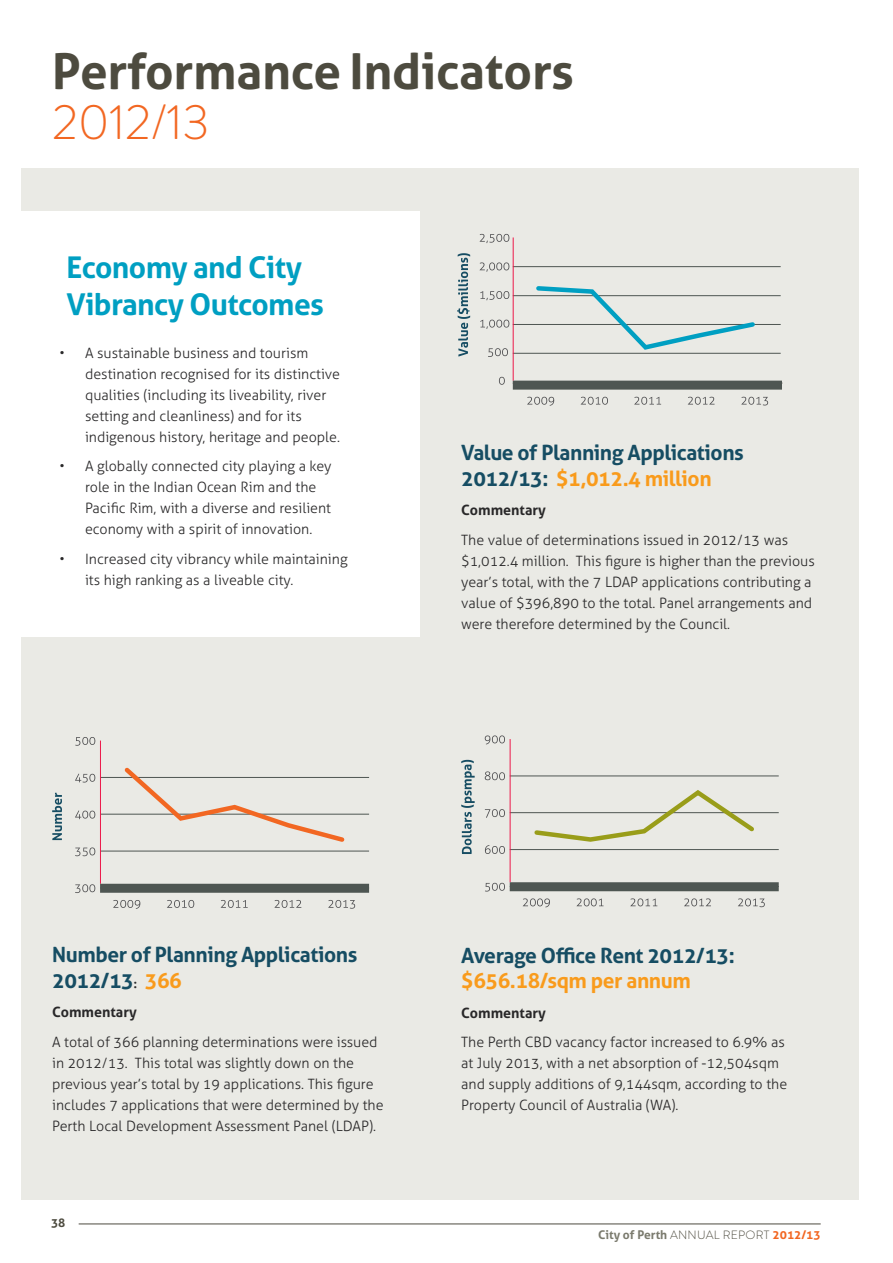
<style>
.page{position:relative;width:893px;height:1263px;background:#fff}
.page>*{position:absolute;margin:0;border:0;box-sizing:border-box;transform-origin:0 0}
.t1{font:700 49.5px "Aller";letter-spacing:-.005em;color:#4d4b3f}
.t2{font:300 49.5px "Brandon Grotesque";letter-spacing:-.005em;color:#f26722}
.t3{font:700 30px/37.5px "Aller";letter-spacing:-.02em;color:#009fc2}
.t4{font:700 21px/25.5px "Aller";letter-spacing:-.02em;color:#164d63}
.t5{font:700 21px "Aller";letter-spacing:-.02em;color:#f99b1c}
.t6{font:300 14.25px/21px "Aller";color:#292829}
.t7{font:700 14.25px "Aller";color:#292829}
.t8{font:300 12px "Brandon Grotesque";letter-spacing:.02em;color:#4d4b3f}
.t9{font:700 12px "Aller";color:#4d4b3f}
.s1{color:#f99b1c}
.s2{font-family:"Garamond";font-size:15px;color:#292829}
.s3{font-family:"Aller";font-weight:700;color:#7a7a6d}
.s4{font-family:"Aller";font-weight:700;color:#f26722}
</style>
<div class="page">
<hr style="left:79px;top:1224px;width:742px;height:1px;background:#4d4b3f">
<div style="left:21px;top:168px;width:837px;height:1031px;background:#eaeae5"></div>
<div style="left:0;top:211px;width:420px;height:426px;background:#fff"></div>
<hr style="left:100px;top:851px;width:269px;height:1px;background:#4e5652">
<hr style="left:100px;top:814px;width:269px;height:1px;background:#4e5652">
<hr style="left:100px;top:777px;width:269px;height:1px;background:#4e5652">
<svg style="left:121px;top:767px;width:227px;height:75px"></svg>
<svg style="left:75px;top:884px;width:20px;height:9px"></svg>
<svg style="left:75px;top:847px;width:20px;height:9px"></svg>
<svg style="left:75px;top:810px;width:20px;height:9px"></svg>
<svg style="left:75px;top:774px;width:20px;height:8px"></svg>
<svg style="left:75px;top:737px;width:20px;height:9px"></svg>
<svg style="left:113px;top:900px;width:27px;height:9px"></svg>
<svg style="left:167px;top:900px;width:27px;height:8px"></svg>
<svg style="left:221px;top:900px;width:27px;height:8px"></svg>
<svg style="left:274px;top:900px;width:27px;height:8px"></svg>
<svg style="left:328px;top:900px;width:27px;height:9px"></svg>
<svg style="left:52px;top:793px;width:10px;height:47px"></svg>
<hr style="left:100px;top:740px;width:1px;height:144px;background:#ed1849">
<div style="left:100px;top:884px;width:269px;height:9px;background:#4e5652"></div>
<hr style="left:513px;top:353px;width:268px;height:1px;background:#4e5652">
<hr style="left:513px;top:324px;width:268px;height:1px;background:#4e5652">
<hr style="left:513px;top:295px;width:268px;height:1px;background:#4e5652">
<hr style="left:513px;top:266px;width:268px;height:1px;background:#4e5652">
<hr style="left:513px;top:237px;width:1px;height:144px;background:#ed1849">
<div style="left:513px;top:381px;width:269px;height:9px;background:#4e5652"></div>
<svg style="left:499px;top:377px;width:6px;height:8px"></svg>
<svg style="left:488px;top:348px;width:20px;height:9px"></svg>
<svg style="left:480px;top:320px;width:29px;height:9px"></svg>
<svg style="left:480px;top:291px;width:29px;height:9px"></svg>
<svg style="left:479px;top:262px;width:30px;height:10px"></svg>
<svg style="left:479px;top:234px;width:30px;height:9px"></svg>
<svg style="left:527px;top:397px;width:27px;height:9px"></svg>
<svg style="left:581px;top:397px;width:27px;height:8px"></svg>
<svg style="left:634px;top:397px;width:27px;height:8px"></svg>
<svg style="left:688px;top:397px;width:26px;height:8px"></svg>
<svg style="left:741px;top:397px;width:27px;height:8px"></svg>
<svg style="left:457px;top:253px;width:13px;height:104px"></svg>
<svg style="left:534px;top:286px;width:224px;height:64px"></svg>
<hr style="left:510px;top:849px;width:269px;height:1px;background:#4e5652">
<hr style="left:510px;top:812px;width:269px;height:1px;background:#4e5652">
<hr style="left:510px;top:776px;width:269px;height:1px;background:#4e5652">
<svg style="left:485px;top:883px;width:20px;height:8px"></svg>
<svg style="left:485px;top:845px;width:20px;height:9px"></svg>
<svg style="left:485px;top:809px;width:20px;height:9px"></svg>
<svg style="left:485px;top:771px;width:20px;height:9px"></svg>
<svg style="left:485px;top:735px;width:20px;height:9px"></svg>
<svg style="left:523px;top:898px;width:27px;height:9px"></svg>
<svg style="left:576px;top:898px;width:27px;height:8px"></svg>
<svg style="left:630px;top:898px;width:27px;height:8px"></svg>
<svg style="left:684px;top:898px;width:27px;height:8px"></svg>
<svg style="left:738px;top:898px;width:27px;height:9px"></svg>
<svg style="left:461px;top:760px;width:14px;height:94px"></svg>
<hr style="left:510px;top:739px;width:1px;height:143px;background:#ed1849">
<div style="left:510px;top:882px;width:269px;height:9px;background:#4e5652"></div>
<svg style="left:532px;top:790px;width:226px;height:52px"></svg>
<h1 class="t1" style="left:52px;top:41px;width:523px">Performance Indicators</h1>
<h1 class="t2" style="left:52px;top:88px;width:159px">2012/13</h1>
<h2 class="t3" style="left:67px;top:248px;width:259px">Economy and City<br>Vibrancy Outcomes</h2>
<p class="t6" style="left:85px;top:342px;width:256px;text-indent:-26px">• A sustainable business and tourism destination recognised for its distinctive qualities (including its liveability, river setting and cleanliness) and for its indigenous history, heritage and people.</p>
<p class="t6" style="left:85px;top:456px;width:248px;text-indent:-26px">• A globally connected city playing a key role in the Indian Ocean Rim and the Pacific Rim, with a diverse and resilient economy with a spirit of innovation.</p>
<p class="t6" style="left:85px;top:548px;width:264px;text-indent:-26px">• Increased city vibrancy while maintaining its high ranking as a liveable city.</p>
<h3 class="t4" style="left:461px;top:440px;width:284px">Value of Planning Applications<br>2012/13: <span class="s1">$1,012.4 million</span></h3>
<p class="t7" style="left:461px;top:501px;width:86px">Commentary</p>
<p class="t6" style="left:461px;top:529px;width:355px">The value of determinations issued in 2012/13 was $1,012.4 million. This figure is higher than the previous year’s total, with the 7 LDAP applications contributing a value of $396,890 to the total. Panel arrangements and were therefore determined by the Council.</p>
<h3 class="t4" style="left:52px;top:942px;width:307px">Number of Planning Applications<br>2012/13<span class="s2">:</span> <span class="s1">366</span></h3>
<p class="t7" style="left:52px;top:1003px;width:86px">Commentary</p>
<p class="t6" style="left:52px;top:1031px;width:333px">A total of 366 planning determinations were issued in 2012/13. This total was slightly down on the previous year’s total by 19 applications. This figure includes 7 applications that were determined by the Perth Local Development Assessment Panel (LDAP).</p>
<p class="t9" style="left:51px;top:1215px;width:16px">38</p>
<h3 class="t4" style="left:461px;top:942px;width:275px">Average Office Rent 2012/13:</h3>
<h3 class="t5" style="left:461px;top:968px;width:231px">$656.18/sqm per annum</h3>
<p class="t7" style="left:461px;top:1004px;width:86px">Commentary</p>
<p class="t6" style="left:461px;top:1031px;width:327px">The Perth CBD vacancy factor increased to 6.9% as at July 2013, with a net absorption of -12,504sqm and supply additions of 9,144sqm, according to the Property Council of Australia (WA).</p>
<p class="t8" style="left:598px;top:1227px;width:224px"><span class="s3">City of Perth</span> ANNUAL REPORT <span class="s4">2012/13</span></p>
</div>
